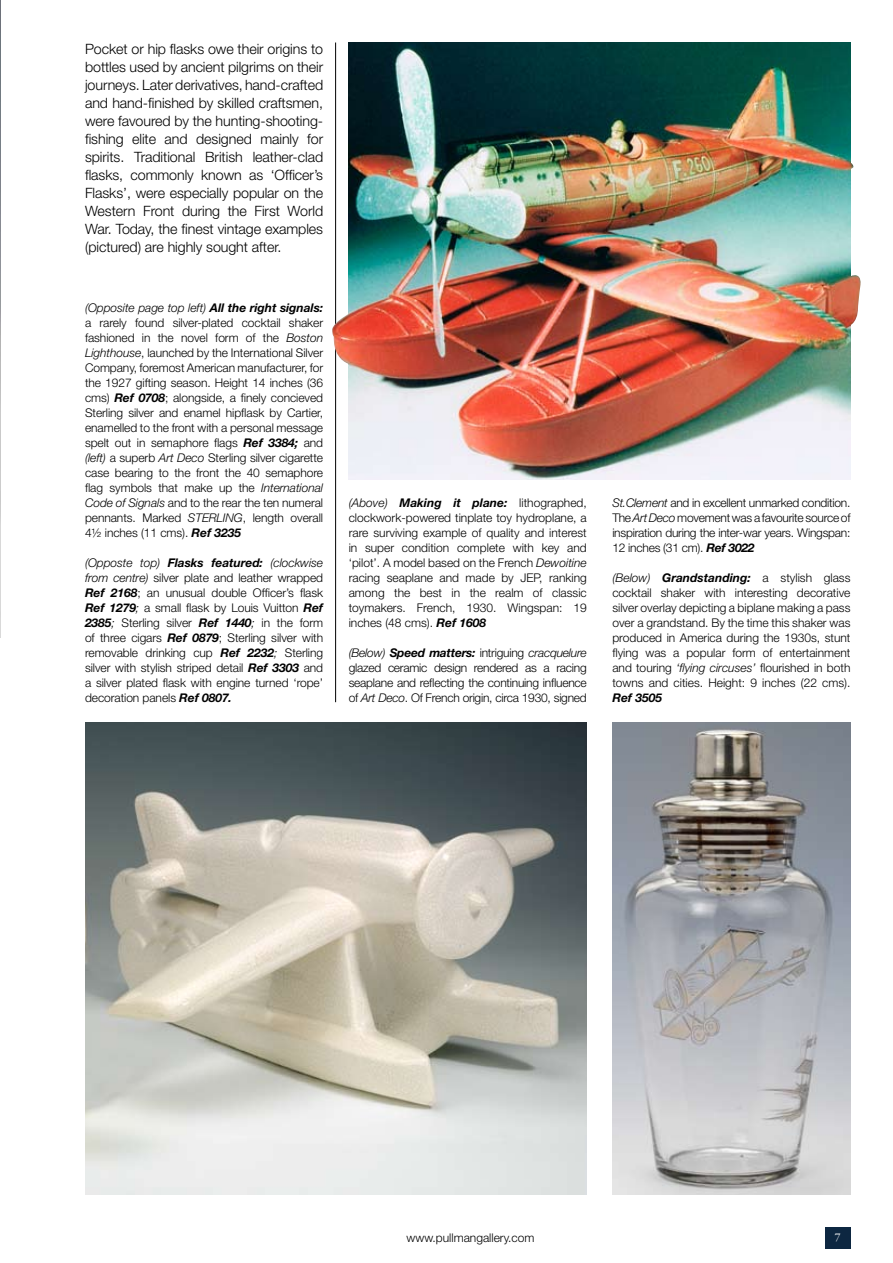
<style>
.page{position:relative;width:893px;height:1263px;background:#fff}
.page>*{position:absolute;margin:0;border:0;box-sizing:border-box;transform-origin:0 0}
.t1{font:300 14.25px/18px "Helvetica Neue";letter-spacing:-.005em;color:#000;text-align:justify}
.t2{font:300 12px/15px "Helvetica Neue";letter-spacing:-.005em;color:#000;text-align:justify}
.t3{font:italic 700 12px "Helvetica Neue";color:#000}
.t4{font:12px "Garamond Premr Pro";color:#fff}
.s1{font-style:italic}
.s2{font-weight:700;font-style:italic}
</style>
<div class="page">
<hr style="left:335px;top:43px;width:1px;height:659px;background:#000">
<div style="left:825px;top:1227px;width:25px;height:22px;background:#0d2741"></div>
<img style="left:0;top:0;width:1px;height:638px">
<img style="left:612px;top:722px;width:238px;height:473px">
<img style="left:349px;top:43px;width:501px;height:436px">
<img style="left:332px;top:156px;width:529px;height:221px">
<img style="left:85px;top:722px;width:502px;height:473px">
<p class="t1" style="left:85px;top:39px;width:240px">Pocket or hip flasks owe their origins to bottles used by ancient pilgrims on their journeys. Later derivatives, hand-crafted and hand-finished by skilled craftsmen, were favoured by the hunting-shooting&shy;fishing elite and designed mainly for spirits. Traditional British leather-clad flasks, commonly known as ‘Officer’s Flasks’, were especially popular on the Western Front during the First World War. Today, the finest vintage examples (pictured) are highly sought after.</p>
<p class="t2" style="left:85px;top:300px;width:240px"><span class="s1">(Opposite page top left)</span> <span class="s2">All the right signals: </span>a rarely found silver-plated cocktail shaker fashioned in the novel form of the <span class="s1">Boston Lighthouse</span>, launched by the International Silver Company, foremost American manufacturer, for the 1927 gifting season. Height 14 inches (36 cms) <span class="s2">Ref 0708</span>; alongside, a finely concieved Sterling silver and enamel hipflask by Cartier, enamelled to the front with a personal message spelt out in semaphore flags <span class="s2">Ref 3384;</span> and <span class="s1">(left)</span> a superb <span class="s1">Art Deco</span> Sterling silver cigarette case bearing to the front the 40 semaphore flag symbols that make up the <span class="s1">International Code of Signals</span> and to the rear the ten numeral pennants. Marked <span class="s1">STERLING</span>, length overall 4½ inches (11 cms). <span class="s2">Ref 3235</span></p>
<p class="t2" style="left:85px;top:555px;width:240px"><span class="s1">(Opposte top)</span> <span class="s2">Flasks featured:</span> <span class="s1">(clockwise from centre)</span> silver plate and leather wrapped <span class="s2">Ref 2168</span>; an unusual double Officer’s flask <span class="s2">Ref 1279</span><span class="s1">;</span> a small flask by Louis Vuitton <span class="s2">Ref 2385</span><span class="s1">;</span> Sterling silver <span class="s2">Ref 1440</span><span class="s1">;</span> in the form of three cigars <span class="s2">Ref 0879</span>; Sterling silver with removable drinking cup <span class="s2">Ref 2232</span><span class="s1">;</span> Sterling silver with stylish striped detail <span class="s2">Ref 3303</span> and a silver plated flask with engine turned ‘rope’ decoration panels <span class="s2">Ref 0807.</span></p>
<p class="t2" style="left:349px;top:495px;width:240px"><span class="s1">(Above)</span> <span class="s2">Making it plane:</span> lithographed, clockwork-powered tinplate toy hydroplane, a rare surviving example of quality and interest in super condition complete with key and ‘pilot’. A model based on the French <span class="s1">Dewoitine </span>racing seaplane and made by JEP, ranking among the best in the realm of classic toymakers. French, 1930. Wingspan: 19 inches (48 cms). <span class="s2">Ref 1608</span></p>
<p class="t2" style="left:349px;top:645px;width:240px"><span class="s1">(Below)</span> <span class="s2">Speed matters:</span> intriguing <span class="s1">cracquelure </span>glazed ceramic design rendered as a racing seaplane and reflecting the continuing influence of <span class="s1">Art Deco</span>. Of French origin, circa 1930, signed</p>
<p class="t2" style="left:612px;top:495px;width:240px"><span class="s1">St.Clement</span> and in excellent unmarked condition.<br>The <span class="s1">Art Deco</span> movement was a favourite source of inspiration during the inter-war years. Wingspan:<br>12 inches (31 cm). <span class="s2">Ref 3022</span></p>
<p class="t2" style="left:612px;top:570px;width:240px"><span class="s1">(Below)</span> <span class="s2">Grandstanding:</span> a stylish glass cocktail shaker with interesting decorative silver overlay depicting a biplane making a pass over a grandstand. By the time this shaker was produced in America during the 1930s, stunt flying was a popular form of entertainment and touring <span class="s1">‘flying circuses’</span> flourished in both towns and cities. Height: 9 inches (22 cms).</p>
<p class="t3" style="left:612px;top:690px;width:51px">Ref 3505</p>
<p class="t2" style="left:407px;top:1229px;width:129px">www.pullmangallery.com</p>
<p class="t4" style="left:835px;top:1230px;width:7px">7</p>
</div>
